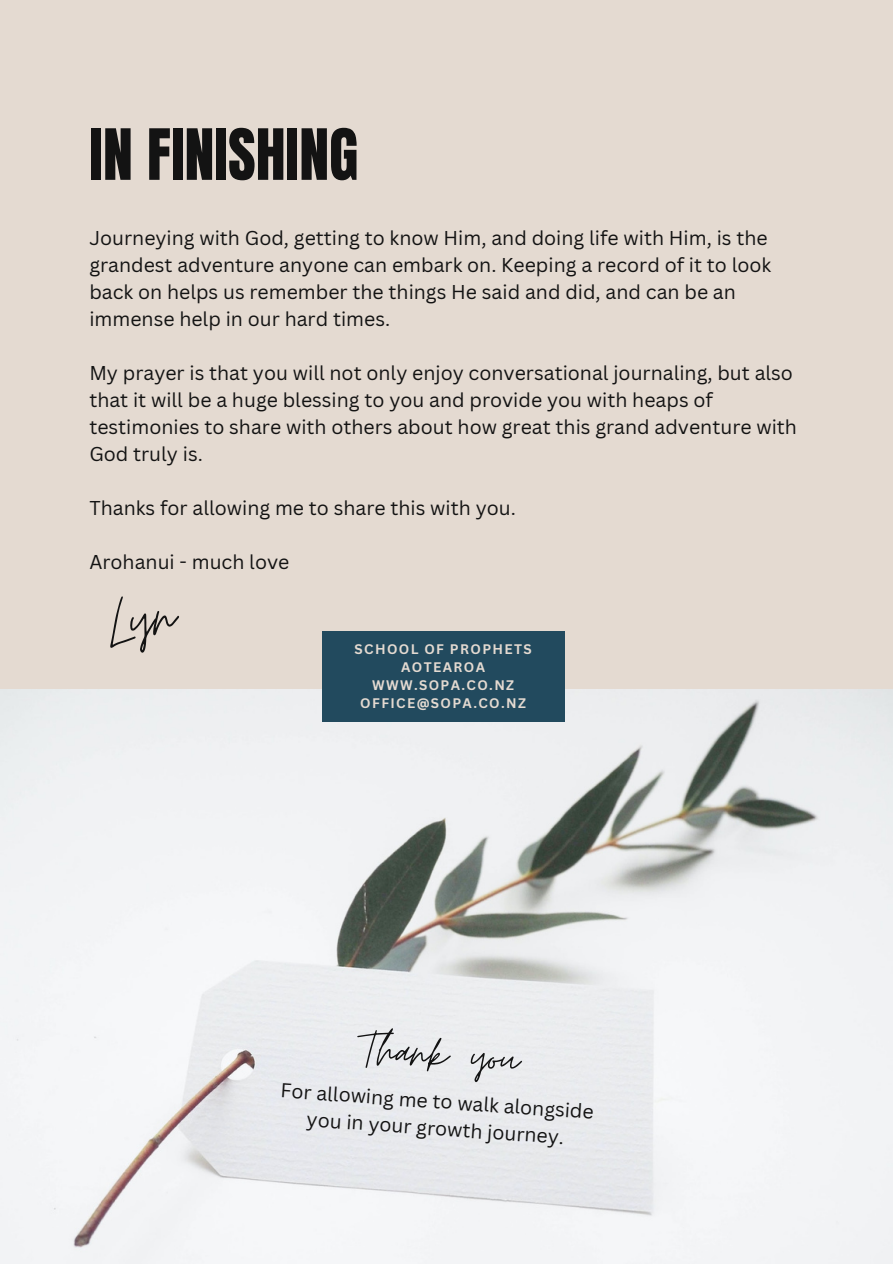
<style>
.page{position:relative;width:893px;height:1264px;background:#fff}
.page>*{position:absolute;margin:0;border:0;box-sizing:border-box;transform-origin:0 0}
.t1{font:60px "Anton";color:#131313}
.t2{font:57.75px "Moon Time";color:#131313}
.t3{font:19.5px/27px "Canva Sans";color:#131313}
.t4{font:700 13.5px/18px "Canva Sans";letter-spacing:.1em;color:#e4dad1;text-align:center}
</style>
<div class="page">
<div style="left:0;top:0;width:892px;height:1263px;background:#e4dad1"></div>
<img style="left:1px;top:689px;width:891px;height:574px">
<div style="left:322px;top:631px;width:242px;height:91px;background:#224a5e"></div>
<h1 class="t1" style="left:89px;top:111px;width:270px">IN FINISHING</h1>
<p class="t3" style="left:89px;top:224px;width:683px">Journeying with God, getting to know Him, and doing life with Him, is the grandest adventure anyone can embark on. Keeping a record of it to look back on helps us remember the things He said and did, and can be an immense help in our hard times.</p>
<p class="t3" style="left:89px;top:359px;width:709px">My prayer is that you will not only enjoy conversational journaling, but also that it will be a huge blessing to you and provide you with heaps of testimonies to share with others about how great this grand adventure with God truly is.</p>
<p class="t3" style="left:89px;top:494px;width:428px">Thanks for allowing me to share this with you.</p>
<p class="t3" style="left:89px;top:548px;width:201px">Arohanui - much love</p>
<h4 class="t4" style="left:354px;top:640px;width:179px">SCHOOL OF PROPHETS<br>AOTEAROA</h4>
<h4 class="t4" style="left:372px;top:676px;width:143px">WWW.SOPA.CO.NZ</h4>
<h4 class="t4" style="left:360px;top:694px;width:167px">OFFICE@SOPA.CO.NZ</h4>
<h4 class="t2" style="left:364px;top:1013px;width:159px;rotate:4deg">Thank you</h4>
<h4 class="t3" style="left:282px;top:1076px;width:315px;text-align:center;rotate:4deg">For allowing me to walk alongside you in your growth journey.</h4>
</div>
